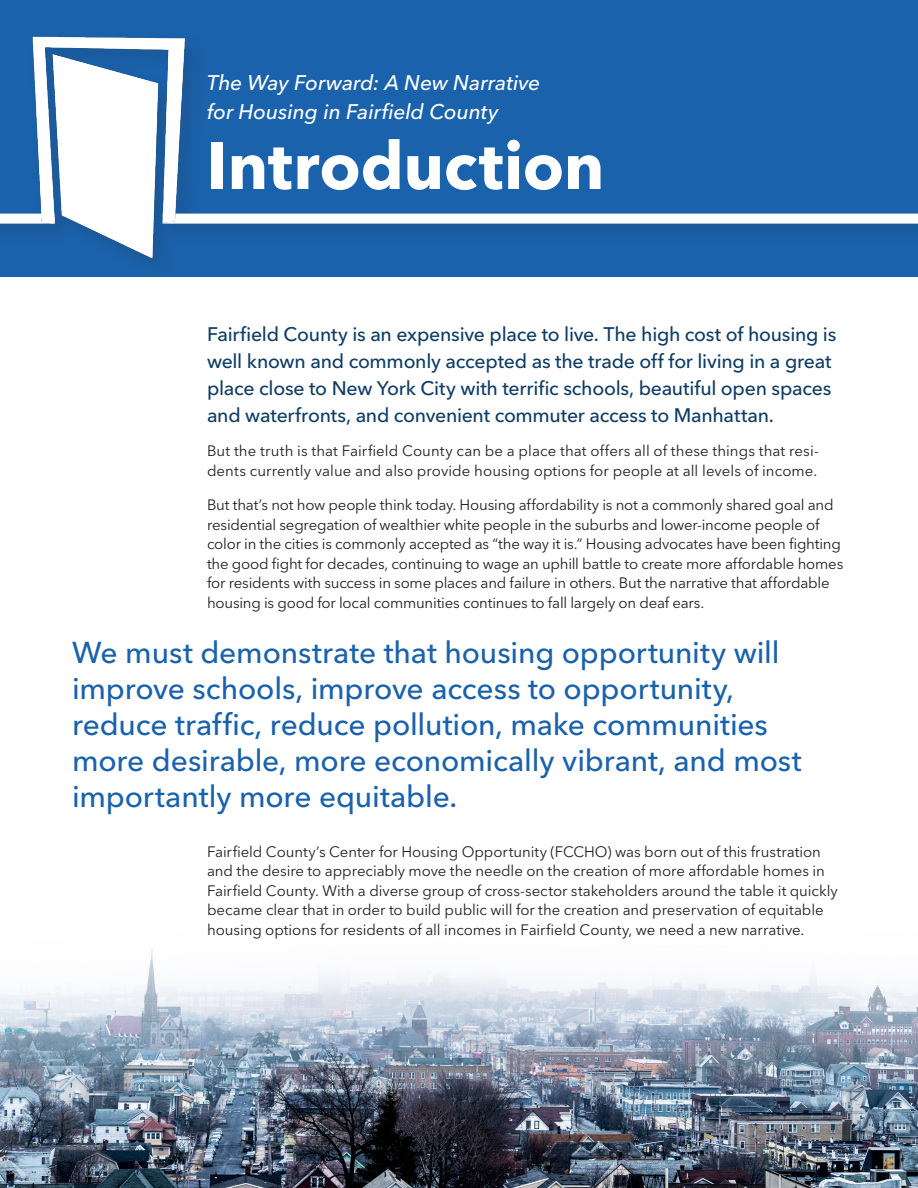
<style>
.page{position:relative;width:918px;height:1188px;background:#fff}
.page>*{position:absolute;margin:0;border:0;box-sizing:border-box;transform-origin:0 0}
.H1_1_Knockout{font:700 66px "Avenir Next LT Pro";letter-spacing:-.005em;color:#fff}
.BODY_Intro{font:500 30px/36px "Avenir Next LT Pro";letter-spacing:-.005em;color:#1a62ac}
.H1_5_subhead_knockou{font:italic 500 21px/28.8px "Avenir Next LT Pro";letter-spacing:-.005em;color:#fff}
.BODY_Intro-2{font:500 19.5px/27px "Avenir Next LT Pro";letter-spacing:-.015em;color:#0f3d65}
.BODY{font:15px/19.5px "Avenir Next LT Pro";letter-spacing:-.01em;color:#231f20}
</style>
<div class="page">
<img style="left:0;top:949px;width:918px;height:239px">
<div style="left:0;top:0;width:918px;height:277px;background:#1a62ac"></div>
<div style="left:0;top:31px;width:918px;height:249px;background:#1a62ac"></div>
<div style="left:163px;top:214px;width:755px;height:10px;background:#fff"></div>
<img style="left:0;top:36px;width:197px;height:244px">
<p class="H1_5_subhead_knockou" style="left:207px;top:68px;width:335px">The Way Forward: A New Narrative for Housing in Fairfield County</p>
<p class="H1_1_Knockout" style="left:207px;top:125px;width:399px">Introduction</p>
<p class="BODY_Intro-2" style="left:207px;top:320px;width:631px">Fairfield County is an expensive place to live. The high cost of housing is well known and commonly accepted as the trade off for living in a great place close to New York City with terrific schools, beautiful open spaces and waterfronts, and convenient commuter access to Manhattan.</p>
<p class="BODY" style="left:207px;top:441px;width:613px">But the truth is that Fairfield County can be a place that offers all of these things that resi&shy;dents currently value and also provide housing options for people at all levels of income.</p>
<p class="BODY" style="left:207px;top:495px;width:638px">But that’s not how people think today. Housing affordability is not a commonly shared goal and residential segregation of wealthier white people in the suburbs and lower-income people of color in the cities is commonly accepted as “the way it is.” Housing advocates have been fighting the good fight for decades, continuing to wage an uphill battle to create more affordable homes for residents with success in some places and failure in others. But the narrative that affordable housing is good for local communities continues to fall largely on deaf ears.</p>
<p class="BODY_Intro" style="left:72px;top:634px;width:731px">We must demonstrate that housing opportunity will improve schools, improve access to opportunity, reduce traffic, reduce pollution, make communities more desirable, more economically vibrant, and most importantly more equitable.</p>
<p class="BODY" style="left:207px;top:842px;width:632px">Fairfield County’s Center for Housing Opportunity (FCCHO) was born out of this frustration and the desire to appreciably move the needle on the creation of more affordable homes in Fairfield County. With a diverse group of cross-sector stakeholders around the table it quickly became clear that in order to build public will for the creation and preservation of equitable housing options for residents of all incomes in Fairfield County, we need a new narrative.</p>
</div>
